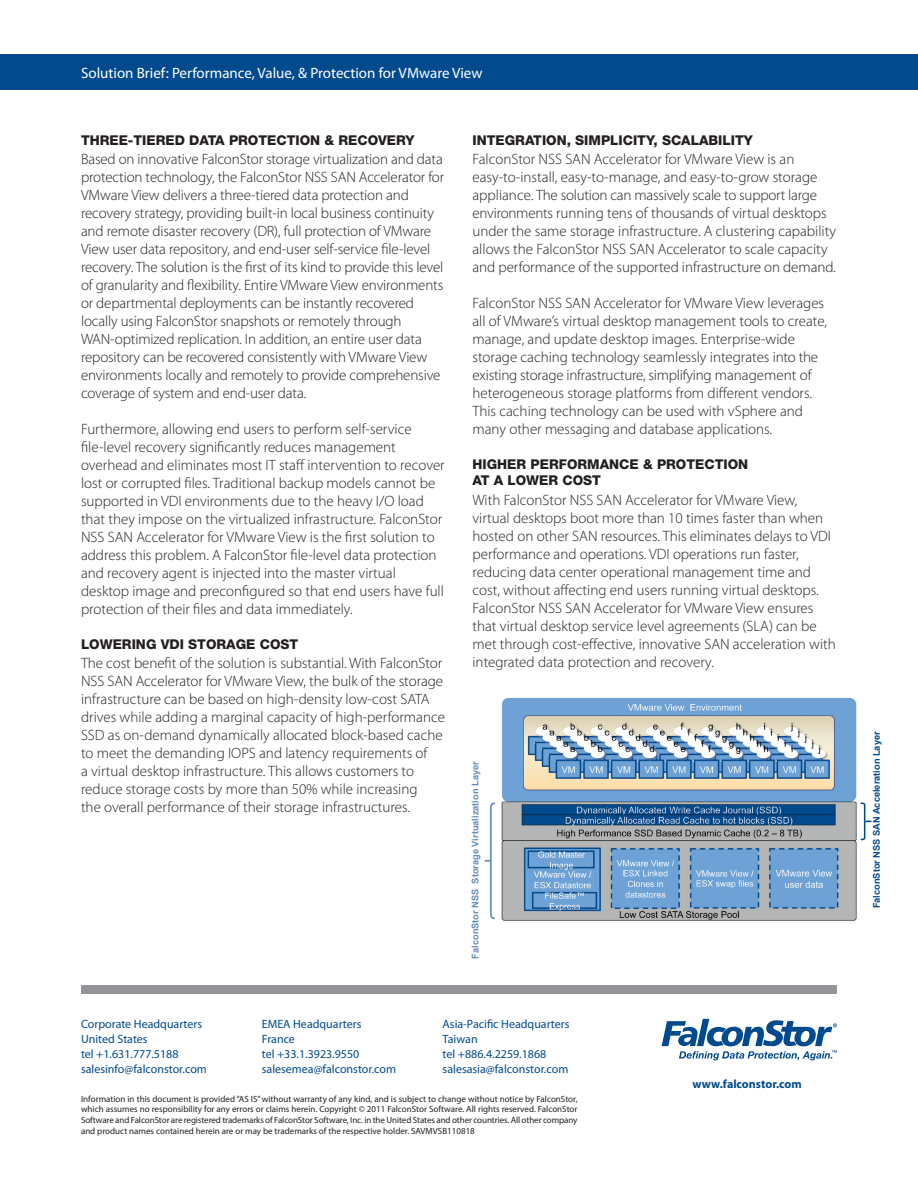
<style>
.page{position:relative;width:918px;height:1188px;background:#fff}
.page>*{position:absolute;margin:0;border:0;box-sizing:border-box;transform-origin:0 0}
.Body_Copy{font:300 15px/18px "Myriad Pro";color:#231f20}
.t1{font:15px "Myriad Pro";color:#fff}
.Subhead-1{font:800 13.5px/16.5px "Helvetica Neue LT Std";color:#231f20}
.t2{font:12px "Myriad Pro";color:#004a8d}
.t3{font:700 12px "Myriad Pro";color:#004a8d}
.t4{font:700 9.3px "Arial";color:#618fbd}
.t5{font:700 9.3px "Arial";color:#004a8d}
.t6{font:9px/10.8px "Myriad Pro";color:#231f20;text-align:justify}
</style>
<div class="page">
<div style="left:0;top:54px;width:918px;height:36px;background:#004a8d"></div>
<img style="left:501px;top:697px;width:356px;height:224px">
<svg style="left:485px;top:802px;width:10px;height:118px"></svg>
<svg style="left:860px;top:802px;width:11px;height:39px"></svg>
<div style="left:81px;top:986px;width:756px;height:8px;background:#939598"></div>
<svg style="left:662px;top:1019px;width:175px;height:41px"></svg>
<p class="t1" style="left:81px;top:63px;width:403px">Solution Brief: Performance, Value, &amp; Protection for VMware View</p>
<p class="Subhead-1" style="left:81px;top:132px;width:335px">THREE-TIERED DATA PROTECTION &amp; RECOVERY</p>
<p class="Body_Copy" style="left:81px;top:150px;width:365px">Based on innovative FalconStor storage virtualization and data protection technology, the FalconStor NSS SAN Accelerator for VMware View delivers a three-tiered data protection and recovery strategy, providing built-in local business continuity and remote disaster recovery (DR), full protection of VMware View user data repository, and end-user self-service file-level recovery. The solution is the first of its kind to provide this level of granularity and flexibility. Entire VMware View environments or departmental deployments can be instantly recovered locally using FalconStor snapshots or remotely through WAN-optimized replication. In addition, an entire user data repository can be recovered consistently with VMware View environments locally and remotely to provide comprehensive coverage of system and end-user data.</p>
<p class="Body_Copy" style="left:81px;top:420px;width:365px">Furthermore, allowing end users to perform self-service file-level recovery significantly reduces management overhead and eliminates most IT staff intervention to recover lost or corrupted files. Traditional backup models cannot be supported in VDI environments due to the heavy I/O load that they impose on the virtualized infrastructure. FalconStor NSS SAN Accelerator for VMware View is the first solution to address this problem. A FalconStor file-level data protection and recovery agent is injected into the master virtual desktop image and preconfigured so that end users have full protection of their files and data immediately.</p>
<p class="Subhead-1" style="left:81px;top:636px;width:219px">LOWERING VDI STORAGE COST</p>
<p class="Body_Copy" style="left:81px;top:654px;width:366px">The cost benefit of the solution is substantial. With FalconStor NSS SAN Accelerator for VMware View, the bulk of the storage infrastructure can be based on high-density low-cost SATA drives while adding a marginal capacity of high-performance SSD as on-demand dynamically allocated block-based cache to meet the demanding IOPS and latency requirements of<br>a virtual desktop infrastructure. This allows customers to reduce storage costs by more than 50% while increasing<br>the overall performance of their storage infrastructures.</p>
<p class="Subhead-1" style="left:472px;top:132px;width:282px">INTEGRATION, SIMPLICITY, SCALABILITY</p>
<p class="Body_Copy" style="left:472px;top:150px;width:365px">FalconStor NSS SAN Accelerator for VMware View is an easy-to-install, easy-to-manage, and easy-to-grow storage appliance. The solution can massively scale to support large environments running tens of thousands of virtual desktops under the same storage infrastructure. A clustering capability allows the FalconStor NSS SAN Accelerator to scale capacity and performance of the supported infrastructure on demand.</p>
<p class="Body_Copy" style="left:472px;top:294px;width:356px">FalconStor NSS SAN Accelerator for VMware View leverages all of VMware’s virtual desktop management tools to create, manage, and update desktop images. Enterprise-wide storage caching technology seamlessly integrates into the existing storage infrastructure, simplifying management of heterogeneous storage platforms from different vendors.<br>This caching technology can be used with vSphere and many other messaging and database applications.</p>
<p class="Subhead-1" style="left:472px;top:456px;width:277px">HIGHER PERFORMANCE &amp; PROTECTION<br>AT A LOWER COST</p>
<p class="Body_Copy" style="left:472px;top:491px;width:365px">With FalconStor NSS SAN Accelerator for VMware View, virtual desktops boot more than 10 times faster than when hosted on other SAN resources. This eliminates delays to VDI performance and operations. VDI operations run faster, reducing data center operational management time and cost, without affecting end users running virtual desktops.<br>FalconStor NSS SAN Accelerator for VMware View ensures that virtual desktop service level agreements (SLA) can be met through cost-effective, innovative SAN acceleration with integrated data protection and recovery.</p>
<p class="t4" style="left:469px;top:959px;width:199px;rotate:-90deg">FalconStor NSS Storage Virtualization Layer</p>
<p class="t2" style="left:443px;top:1016px;width:128px">Asia-Pacific Headquarters</p>
<p class="t2" style="left:443px;top:1031px;width:37px">Taiwan</p>
<p class="t2" style="left:443px;top:1046px;width:105px">tel +886.4.2259.1868</p>
<p class="t2" style="left:443px;top:1061px;width:127px">salesasia@falconstor.com</p>
<p class="t6" style="left:81px;top:1093px;width:498px">Information in this document is provided “AS IS” without warranty of any kind, and is subject to change without notice by FalconStor, which assumes no responsibility for any errors or claims herein. Copyright © 2011 FalconStor Software. All rights reserved. FalconStor Software and FalconStor are registered trademarks of FalconStor Software, Inc. in the United States and other countries. All other company and product names contained herein are or may be trademarks of the respective holder. SAVMVSB110818</p>
<p class="t2" style="left:81px;top:1016px;width:123px">Corporate Headquarters</p>
<p class="t2" style="left:81px;top:1031px;width:68px">United States</p>
<p class="t2" style="left:81px;top:1046px;width:99px">tel +1.631.777.5188</p>
<p class="t2" style="left:81px;top:1061px;width:127px">salesinfo@falconstor.com</p>
<p class="t2" style="left:262px;top:1016px;width:101px">EMEA Headquarters</p>
<p class="t2" style="left:262px;top:1031px;width:35px">France</p>
<p class="t2" style="left:262px;top:1046px;width:99px">tel +33.1.3923.9550</p>
<p class="t2" style="left:262px;top:1061px;width:136px">salesemea@falconstor.com</p>
<p class="t3" style="left:693px;top:1077px;width:111px">www.falconstor.com</p>
<p class="t5" style="left:871px;top:908px;width:179px;rotate:-90deg">FalconStor NSS SAN Acceleration Layer</p>
</div>
